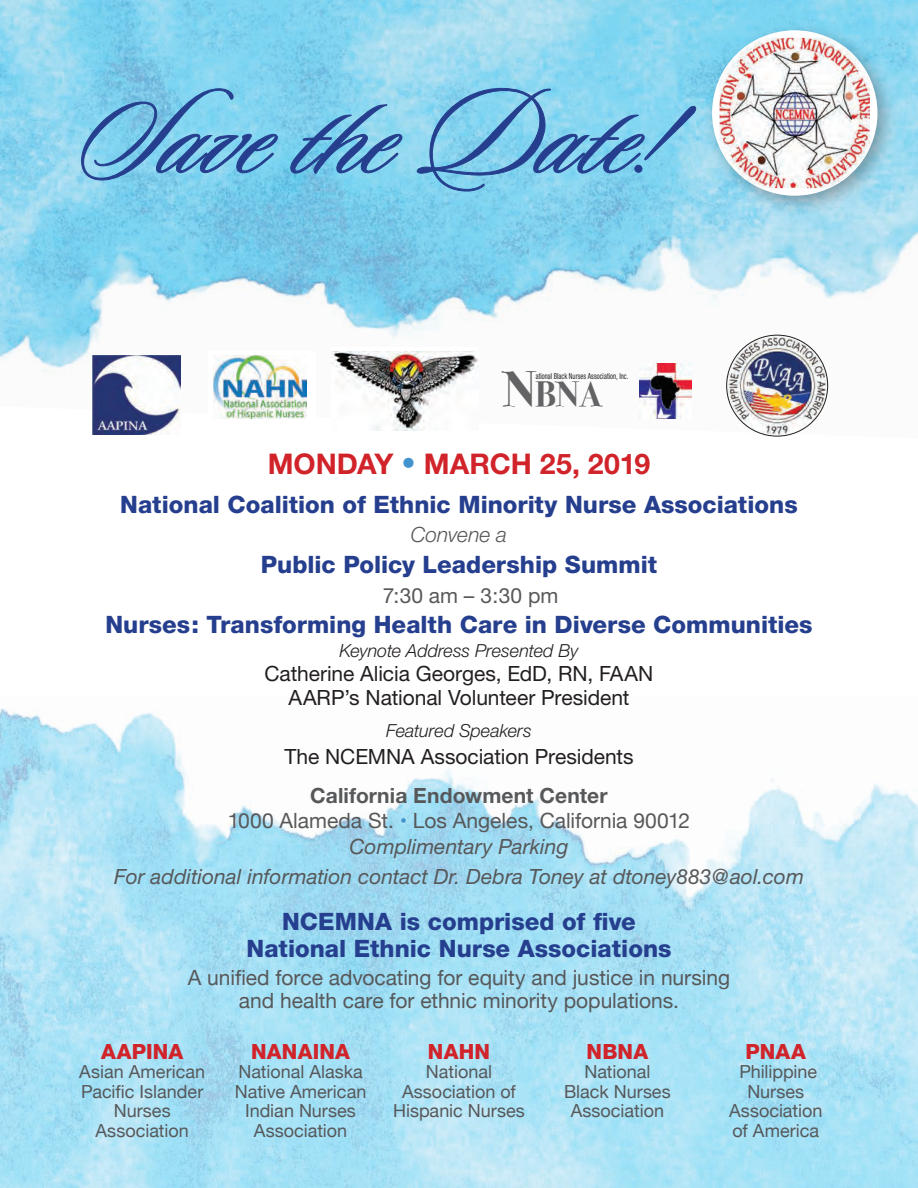
<style>
.page{position:relative;width:918px;height:1188px;background:#fff}
.page>*{position:absolute;margin:0;border:0;box-sizing:border-box;transform-origin:0 0}
.t1{font:126.75px "Sloop Script One";letter-spacing:.02em;color:#253f8e}
.t2{font:700 35.1px "Bodoni Svty Two OSITCTT";color:#636366}
.t3{font:700 28.5px "Helvetica Neue";color:#d1232a}
.t4{font:800 24px/27px "Helvetica Neue";color:#253f8e;text-align:center}
.t5{font:21px/25.5px "Helvetica Neue";color:#57585a;text-align:center}
.t6{font:21px/24px "Helvetica Neue";letter-spacing:-.005em;color:#231f20;text-align:center}
.t7{font:italic 21px "Helvetica Neue";color:#57585a}
.t8{font:800 21px "Helvetica Neue";letter-spacing:.01em;color:#d1232a}
.t9{font:21px "Helvetica Neue";color:#57585a}
.t10{font:italic 300 21px "Helvetica Neue";letter-spacing:-.005em;color:#57585a}
.t11{font:18px/19.5px "Helvetica Neue";color:#57585a;text-align:center}
.t12{font:italic 300 18px "Helvetica Neue";letter-spacing:-.005em;color:#231f20}
.t13{font:condensed 8.25px "Helvetica Neue";letter-spacing:.01em;color:#231f20;scale:.8 1}
.s1{font-size:49.65px}
.s2{font-weight:500;color:#4394ce}
.s3{font-weight:700}
.s4{color:#4394ce}
.s5{font-style:italic}
</style>
<div class="page">
<img style="left:0;top:708px;width:918px;height:480px">
<img style="left:0;top:0;width:918px;height:437px">
<div style="left:703px;top:21px;width:196px;height:196px;background:#231f20;opacity:.35"></div>
<div style="left:712px;top:30px;width:165px;height:166px;background:#fff;border-radius:50%"></div>
<img style="left:720px;top:38px;width:150px;height:150px">
<img style="left:92px;top:356px;width:89px;height:78px">
<div style="left:208px;top:351px;width:107px;height:72px;background:#fff"></div>
<img style="left:213px;top:355px;width:93px;height:63px">
<div style="left:331px;top:347px;width:147px;height:85px;background:#fff"></div>
<img style="left:331px;top:351px;width:147px;height:79px">
<img style="left:727px;top:335px;width:101px;height:101px;border-radius:50px">
<svg style="left:80px;top:88px;width:200px;height:95px;background:#79c4e5"></svg>
<svg style="left:289px;top:104px;width:115px;height:70px;background:#78c1e3"></svg>
<svg style="left:417px;top:88px;width:280px;height:103px;background:#7fc9e8"></svg>
<img style="left:640px;top:363px;width:52px;height:55px">
<h1 class="t1" style="left:76px;top:70px;width:596px">Save the Date!</h1>
<h2 class="t2" style="left:504px;top:374px;width:101px"><span class="s1">N</span>BNA</h2>
<p class="t13" style="left:536px;top:371px;width:117px">ational Black Nurses Association, Inc.</p>
<h3 class="t3" style="left:268px;top:446px;width:384px">MONDAY <span class="s2">•</span> MARCH 25, 2019</h3>
<h3 class="t4" style="left:120px;top:491px;width:679px">National Coalition of Ethnic Minority Nurse Associations</h3>
<p class="t10" style="left:411px;top:522px;width:98px">Convene a</p>
<h3 class="t4" style="left:261px;top:551px;width:398px">Public Policy Leadership Summit</h3>
<p class="t9" style="left:383px;top:583px;width:177px">7:30 am – 3:30 pm</p>
<h3 class="t4" style="left:105px;top:611px;width:709px">Nurses: Transforming Health Care in Diverse Communities</h3>
<p class="t12" style="left:339px;top:640px;width:241px">Keynote Address Presented By</p>
<p class="t6" style="left:265px;top:661px;width:390px">Catherine Alicia Georges, EdD, RN, FAAN<br>AARP’s National Volunteer President</p>
<p class="t12" style="left:386px;top:720px;width:147px">Featured Speakers</p>
<p class="t6" style="left:284px;top:744px;width:351px">The NCEMNA Association Presidents</p>
<p class="t5" style="left:228px;top:784px;width:464px"><span class="s3">California Endowment Center<br></span>1000 Alameda St. <span class="s4">•</span> Los Angeles, California 90012<br><span class="s5">Complimentary Parking</span></p>
<p class="t7" style="left:114px;top:864px;width:691px">For additional information contact Dr. Debra Toney at dtoney883@aol.com</p>
<h3 class="t4" style="left:246px;top:908px;width:427px">NCEMNA is comprised of five<br>National Ethnic Nurse Associations</h3>
<p class="t5" style="left:188px;top:968px;width:544px;line-height:22.5px">A unified force advocating for equity and justice in nursing and health care for ethnic minority populations.</p>
<p class="t8" style="left:101px;top:1039px;width:84px">AAPINA</p>
<p class="t11" style="left:79px;top:1063px;width:127px">Asian American<br>Pacific Islander<br>Nurses<br>Association</p>
<p class="t8" style="left:587px;top:1039px;width:63px">NBNA</p>
<p class="t11" style="left:564px;top:1063px;width:108px">National<br>Black Nurses<br>Association</p>
<p class="t8" style="left:251px;top:1039px;width:100px">NANAINA</p>
<p class="t11" style="left:235px;top:1063px;width:133px">National Alaska<br>Native American<br>Indian Nurses<br>Association</p>
<p class="t8" style="left:428px;top:1039px;width:64px">NAHN</p>
<p class="t11" style="left:393px;top:1063px;width:133px">National<br>Association of<br>Hispanic Nurses</p>
<p class="t8" style="left:746px;top:1039px;width:62px">PNAA</p>
<p class="t11" style="left:729px;top:1063px;width:95px">Philippine<br>Nurses<br>Association of America</p>
</div>
